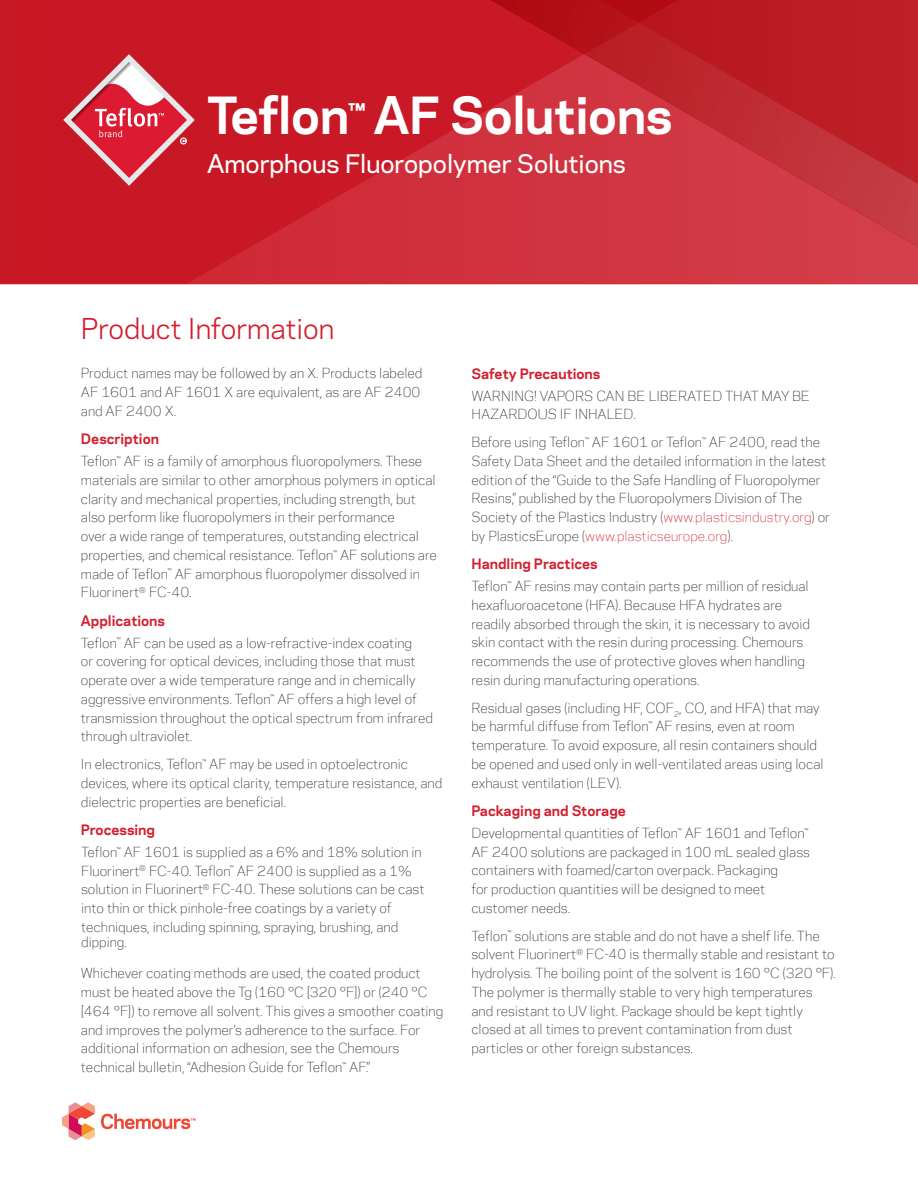
<style>
.page{position:relative;width:918px;height:1188px;background:#fff}
.page>*{position:absolute;margin:0;border:0;box-sizing:border-box;transform-origin:0 0}
.t1{font:700 48px "Chemours Sans";letter-spacing:-.01em;color:#fff}
.t2{font:27px "Chemours Sans";color:#d21f2f}
.t3{font:500 24px "Chemours Sans";color:#fff}
.t4{font:700 13.5px "Chemours Sans";color:#d21f2f}
.t5{font:300 12.75px/18.8px "Chemours Sans";color:#231f20}
.t6{font:300 7.5px "Chemours Sans";color:#231f20}
.s1{color:#d21f2f}
</style>
<div class="page">
<div style="left:0;top:0;width:186px;height:284px;background:#c81725"></div>
<svg style="left:186px;top:0;width:732px;height:284px;background:#cb2330"></svg>
<svg style="left:491px;top:0;width:427px;height:246px;background:#c62a34"></svg>
<svg style="left:62px;top:1102px;width:33px;height:38px"></svg>
<svg style="left:101px;top:1114px;width:95px;height:15px"></svg>
<svg style="left:63px;top:54px;width:132px;height:132px;background:#d44351"></svg>
<h1 class="t1" style="left:207px;top:79px;width:467px">Teflon<sup>™</sup> AF Solutions</h1>
<h3 class="t3" style="left:207px;top:146px;width:420px">Amorphous Fluoropolymer Solutions</h3>
<h2 class="t2" style="left:81px;top:309px;width:255px">Product Information</h2>
<p class="t5" style="left:81px;top:363px;width:343px">Product names may be followed by an X. Products labeled<br>AF 1601 and AF 1601 X are equivalent, as are AF 2400 and AF 2400 X.</p>
<p class="t4" style="left:81px;top:429px;width:80px">Description</p>
<p class="t5" style="left:81px;top:450px;width:358px">Teflon<sup>™</sup> AF is a family of amorphous fluoropolymers. These materials are similar to other amorphous polymers in optical clarity and mechanical properties, including strength, but also perform like fluoropolymers in their performance<br>over a wide range of temperatures, outstanding electrical properties, and chemical resistance. Teflon<sup>™</sup> AF solutions are made of Teflon<sup>™</sup> AF amorphous fluoropolymer dissolved in Fluorinert<sup>®</sup> FC-40.</p>
<p class="t4" style="left:81px;top:610px;width:86px">Applications</p>
<p class="t5" style="left:81px;top:632px;width:354px">Teflon<sup>™</sup> AF can be used as a low-refractive-index coating<br>or covering for optical devices, including those that must operate over a wide temperature range and in chemically aggressive environments. Teflon<sup>™</sup> AF offers a high level of transmission throughout the optical spectrum from infrared through ultraviolet.</p>
<p class="t5" style="left:81px;top:753px;width:363px">In electronics, Teflon<sup>™</sup> AF may be used in optoelectronic devices, where its optical clarity, temperature resistance, and dielectric properties are beneficial.</p>
<p class="t4" style="left:81px;top:820px;width:76px">Processing</p>
<p class="t5" style="left:81px;top:841px;width:342px">Teflon<sup>™</sup> AF 1601 is supplied as a 6% and 18% solution in<br>Fluorinert<sup>®</sup> FC-40. Teflon AF 2400 is supplied as a 1%</p>
<p class="t6" style="left:230px;top:862px;width:6px">™</p>
<p class="t5" style="left:81px;top:879px;width:345px">solution in Fluorinert<sup>®</sup> FC-40. These solutions can be cast</p>
<p class="t5" style="left:81px;top:918px;width:319px;line-height:15.3px">techniques, including spinning, spraying, brushing, and dipping.</p>
<p class="t5" style="left:81px;top:963px;width:364px">Whichever coating methods are used, the coated product must be heated above the Tg (160 °C [320 °F]) or (240 °C [464 °F]) to remove all solvent. This gives a smoother coating and improves the polymer’s adherence to the surface. For additional information on adhesion, see the Chemours technical bulletin, “Adhesion Guide for Teflon<sup>™</sup> AF.”</p>
<p class="t5" style="left:81px;top:897px;width:312px">into thin or thick pinhole-free coatings by a variety of</p>
<p class="t4" style="left:471px;top:364px;width:130px">Safety Precautions</p>
<p class="t5" style="left:471px;top:385px;width:340px">WARNING! VAPORS CAN BE LIBERATED THAT MAY BE<br>HAZARDOUS IF INHALED.</p>
<p class="t5" style="left:471px;top:431px;width:360px">Before using Teflon<sup>™</sup> AF 1601 or Teflon<sup>™</sup> AF 2400, read the Safety Data Sheet and the detailed information in the latest edition of the “Guide to the Safe Handling of Fluoropolymer Resins,” published by the Fluoropolymers Division of The Society of the Plastics Industry (<span class="s1">www.plasticsindustry.org</span>) or by PlasticsEurope (<span class="s1">www.plasticseurope.org</span>).</p>
<p class="t4" style="left:471px;top:554px;width:128px">Handling Practices</p>
<p class="t5" style="left:471px;top:575px;width:340px">Teflon<sup>™</sup> AF resins may contain parts per million of residual hexafluoroacetone (HFA). Because HFA hydrates are readily absorbed through the skin, it is necessary to avoid skin contact with the resin during processing. Chemours recommends the use of protective gloves when handling resin during manufacturing operations.</p>
<p class="t5" style="left:471px;top:697px;width:354px">Residual gases (including HF, COF<sub>2</sub>, CO, and HFA) that may be harmful diffuse from Teflon<sup>™</sup> AF resins, even at room temperature. To avoid exposure, all resin containers should be opened and used only in well-ventilated areas using local exhaust ventilation (LEV).</p>
<p class="t4" style="left:471px;top:801px;width:156px">Packaging and Storage</p>
<p class="t5" style="left:471px;top:822px;width:340px">Developmental quantities of Teflon<sup>™</sup> AF 1601 and Teflon<sup>™ </sup>AF 2400 solutions are packaged in 100 mL sealed glass containers with foamed/carton overpack. Packaging<br>for production quantities will be designed to meet customer needs.</p>
<p class="t5" style="left:471px;top:925px;width:366px">Teflon<sup>™</sup> solutions are stable and do not have a shelf life. The solvent Fluorinert<sup>®</sup> FC-40 is thermally stable and resistant to hydrolysis. The boiling point of the solvent is 160 °C (320 °F).<br>The polymer is thermally stable to very high temperatures and resistant to UV light. Package should be kept tightly closed at all times to prevent contamination from dust particles or other foreign substances.</p>
</div>
